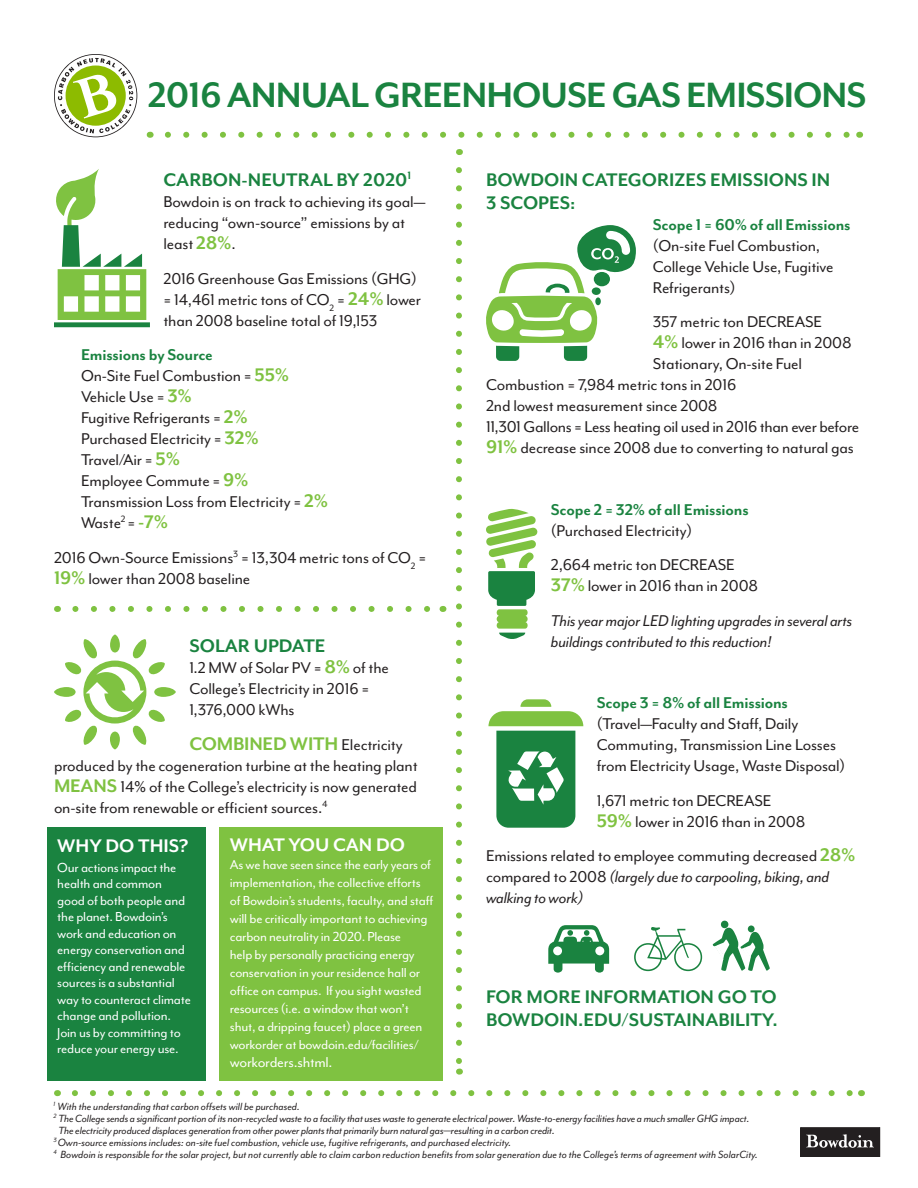
<style>
.page{position:relative;width:918px;height:1188px;background:#fff}
.page>*{position:absolute;margin:0;border:0;box-sizing:border-box;transform-origin:0 0}
.t1{font:700 40.5px "Mr Eaves Mod OT";letter-spacing:-.025em;color:#1a8340}
.sub_1{font:700 21px/22.5px "Mr Eaves Mod OT";color:#1a8340}
.text{font:700 21px "Mr Eaves Mod OT";letter-spacing:-.01em;color:#7fc241}
.sub_1-2{font:700 21px "Mr Eaves Mod OT";color:#fff}
.text-2{font:700 21px "Mr Eaves Mod OT";color:#fff}
.text-3{font:18px/21px "Mr Eaves Mod OT";letter-spacing:-.01em;color:#231f20}
.text-4{font:italic 18px/21px "Mr Eaves Mod OT";letter-spacing:-.01em;color:#231f20}
.sub_2{font:700 18px "Mr Eaves Mod OT";letter-spacing:-.01em;color:#1a8340}
.text-5{font:700 18px "Mr Eaves Mod OT";letter-spacing:-.01em;color:#1a8340}
.text-6{font:16.5px "Mr Eaves Mod OT";letter-spacing:-.015em;color:#fff}
.text-7{font:15px/16.5px "Mr Eaves Mod OT";letter-spacing:-.015em;color:#fff}
.footnote{font:italic 12px/12px "Mr Eaves Mod OT";color:#231f20}
.s1{font-weight:700;font-size:21px;color:#7fc241}
.s2{font-weight:400;font-size:18px;color:#231f20}
.s3{font-style:italic}
</style>
<div class="page">
<svg style="left:54px;top:54px;width:83px;height:83px"></svg>
<svg style="left:54px;top:169px;width:96px;height:158px"></svg>
<svg style="left:488px;top:699px;width:95px;height:129px"></svg>
<svg style="left:75px;top:606px;width:355px;height:6px"></svg>
<svg style="left:54px;top:634px;width:122px;height:115px"></svg>
<svg style="left:486px;top:225px;width:150px;height:136px"></svg>
<div style="left:594px;top:272px;width:16px;height:14px;background:#1a8340;border-radius:50%"></div>
<div style="left:595px;top:297px;width:6px;height:8px;background:#1a8340;border-radius:50%"></div>
<div style="left:592px;top:287px;width:9px;height:8px;background:#1a8340;border-radius:50%"></div>
<svg style="left:486px;top:509px;width:52px;height:130px"></svg>
<svg style="left:456px;top:170px;width:6px;height:893px"></svg>
<svg style="left:634px;top:927px;width:68px;height:44px"></svg>
<svg style="left:713px;top:921px;width:57px;height:50px"></svg>
<svg style="left:75px;top:1090px;width:777px;height:6px"></svg>
<div style="left:801px;top:1128px;width:79px;height:28px;background:#231f20"></div>
<div style="left:801px;top:1128px;width:79px;height:29px;border:1px solid #231f20"></div>
<svg style="left:806px;top:1134px;width:68px;height:14px"></svg>
<svg style="left:168px;top:132px;width:682px;height:6px"></svg>
<div style="left:219px;top:828px;width:223px;height:253px;background:#7fc241"></div>
<svg style="left:548px;top:925px;width:61px;height:48px"></svg>
<div style="left:47px;top:828px;width:158px;height:253px;background:#1a8340"></div>
<p class="t1" style="left:148px;top:73px;width:720px">2016 ANNUAL GREENHOUSE GAS EMISSIONS</p>
<p class="sub_1" style="left:163px;top:169px;width:249px">CARBON-NEUTRAL BY 2020<sup>1</sup></p>
<p class="text-3" style="left:163px;top:192px;width:263px">Bowdoin is on track to achieving its goal— reducing “own-source” emissions by at least <span class="s1">28%</span>.</p>
<p class="text-3" style="left:163px;top:268px;width:259px">2016 Greenhouse Gas Emissions (GHG) = 14,461 metric tons of CO<sub>2</sub> = <span class="s1">24%</span> lower than 2008 baseline total of 19,153</p>
<p class="sub_2" style="left:81px;top:345px;width:133px">Emissions by Source</p>
<p class="text-3" style="left:81px;top:366px;width:210px">On-Site Fuel Combustion = <span class="s1">55%</span></p>
<p class="text-3" style="left:81px;top:387px;width:112px">Vehicle Use = <span class="s1">3%</span></p>
<p class="text-3" style="left:81px;top:408px;width:168px">Fugitive Refrigerants = <span class="s1">2%</span></p>
<p class="text-3" style="left:81px;top:429px;width:179px">Purchased Electricity = <span class="s1">32%</span></p>
<p class="text-3" style="left:81px;top:450px;width:101px">Travel/Air = <span class="s1">5%</span></p>
<p class="text-3" style="left:81px;top:471px;width:169px">Employee Commute = <span class="s1">9%</span></p>
<p class="text-3" style="left:81px;top:492px;width:249px">Transmission Loss from Electricity = <span class="s1">2%</span></p>
<p class="text-3" style="left:81px;top:513px;width:89px">Waste<sup>2</sup> = <span class="s1">-7%</span></p>
<p class="text-3" style="left:54px;top:547px;width:374px">2016 Own-Source Emissions<sup>3</sup> = 13,304 metric tons of CO<sub>2</sub> =<br><span class="s1">19%</span> lower than 2008 baseline</p>
<p class="sub_1" style="left:189px;top:635px;width:138px">SOLAR UPDATE</p>
<p class="text-3" style="left:189px;top:658px;width:201px">1.2 MW of Solar PV = <span class="s1">8%</span> of the<br>College’s Electricity in 2016 =<br>1,376,000 kWhs</p>
<p class="text" style="left:189px;top:732px;width:215px">COMBINED WITH <span class="s2">Electricity</span></p>
<p class="text-3" style="left:54px;top:755px;width:365px;text-align:justify">produced by the cogeneration turbine at the heating plant <span class="s1">MEANS</span> 14% of the College’s electricity is now generated on-site from renewable or efficient sources.<sup>4</sup></p>
<p class="text-2" style="left:57px;top:834px;width:133px">WHY DO THIS?</p>
<p class="text-7" style="left:57px;top:859px;width:135px">Our actions impact the health and common good of both people and the planet. Bowdoin’s work and education on energy conservation and efficiency and renewable sources is a substantial way to counteract climate change and pollution.<br>Join us by committing to reduce your energy use.</p>
<p class="sub_1-2" style="left:230px;top:833px;width:177px">WHAT YOU CAN DO</p>
<p class="text-7" style="left:230px;top:856px;width:205px;line-height:18px">As we have seen since the early years of implementation, the collective efforts of Bowdoin’s students, faculty, and staff will be critically important to achieving carbon neutrality in 2020. Please<br>help by personally practicing energy conservation in your residence hall or office on campus. If you sight wasted resources (i.e. a window that won’t shut, a dripping faucet) place a green workorder at bowdoin.edu/facilities/</p>
<p class="text-6" style="left:230px;top:1053px;width:104px">workorders.shtml.</p>
<p class="sub_1" style="left:486px;top:169px;width:346px">BOWDOIN CATEGORIZES EMISSIONS IN<br>3 SCOPES:</p>
<p class="text-5" style="left:653px;top:215px;width:199px">Scope 1 = 60% of all Emissions</p>
<p class="text-3" style="left:653px;top:235px;width:182px">(On-site Fuel Combustion,<br>College Vehicle Use, Fugitive<br>Refrigerants)</p>
<p class="text-3" style="left:653px;top:312px;width:171px">357 metric ton DECREASE</p>
<p class="text-3" style="left:653px;top:333px;width:200px"><span class="s1">4%</span> lower in 2016 than in 2008</p>
<p class="text-3" style="left:486px;top:354px;width:318px;text-indent:167px">Stationary, On-site Fuel<br>Combustion = 7,984 metric tons in 2016</p>
<p class="text-3" style="left:486px;top:396px;width:233px">2nd lowest measurement since 2008</p>
<p class="text-3" style="left:486px;top:417px;width:375px">11,301 Gallons = Less heating oil used in 2016 than ever before</p>
<p class="text-3" style="left:486px;top:438px;width:369px"><span class="s1">91%</span> decrease since 2008 due to converting to natural gas</p>
<p class="sub_2" style="left:551px;top:500px;width:199px">Scope 2 = 32% of all Emissions</p>
<p class="text-3" style="left:551px;top:520px;width:143px">(Purchased Electricity)</p>
<p class="text-3" style="left:551px;top:555px;width:186px">2,664 metric ton DECREASE</p>
<p class="text-3" style="left:551px;top:576px;width:209px"><span class="s1">37%</span> lower in 2016 than in 2008</p>
<p class="text-4" style="left:551px;top:610px;width:303px">This year major LED lighting upgrades in several arts buildings contributed to this reduction!</p>
<p class="sub_2" style="left:597px;top:693px;width:193px">Scope 3 = 8% of all Emissions</p>
<p class="text-3" style="left:597px;top:714px;width:250px">(Travel—Faculty and Staff, Daily<br>Commuting, Transmission Line Losses from Electricity Usage, Waste Disposal)</p>
<p class="text-3" style="left:597px;top:790px;width:176px">1,671 metric ton DECREASE</p>
<p class="text-3" style="left:597px;top:811px;width:210px"><span class="s1">59%</span> lower in 2016 than in 2008</p>
<p class="text-3" style="left:486px;top:846px;width:371px">Emissions related to employee commuting decreased <span class="s1">28% </span>compared to 2008 <span class="s3">(largely due to carpooling, biking, and walking to work)</span></p>
<p class="sub_1" style="left:486px;top:986px;width:293px">FOR MORE INFORMATION GO TO<br>BOWDOIN.EDU/SUSTAINABILITY.</p>
<p class="footnote" style="left:53px;top:1100px;width:248px"><sup>1</sup> With the understanding that carbon offsets will be purchased.</p>
<p class="footnote" style="left:58px;top:1112px;width:693px;text-indent:-5px"><sup>2</sup> The College sends a significant portion of its non-recycled waste to a facility that uses waste to generate electrical power. Waste-to-energy facilities have a much smaller GHG impact.<br>The electricity produced displaces generation from other power plants that primarily burn natural gas—resulting in a carbon credit.</p>
<p class="footnote" style="left:53px;top:1136px;width:459px"><sup>3</sup> Own-source emissions includes: on-site fuel combustion, vehicle use, fugitive refrigerants, and purchased electricity.</p>
<p class="footnote" style="left:53px;top:1148px;width:706px"><sup>4</sup> Bowdoin is responsible for the solar project, but not currently able to claim carbon reduction benefits from solar generation due to the College’s terms of agreement with SolarCity.</p>
</div>
